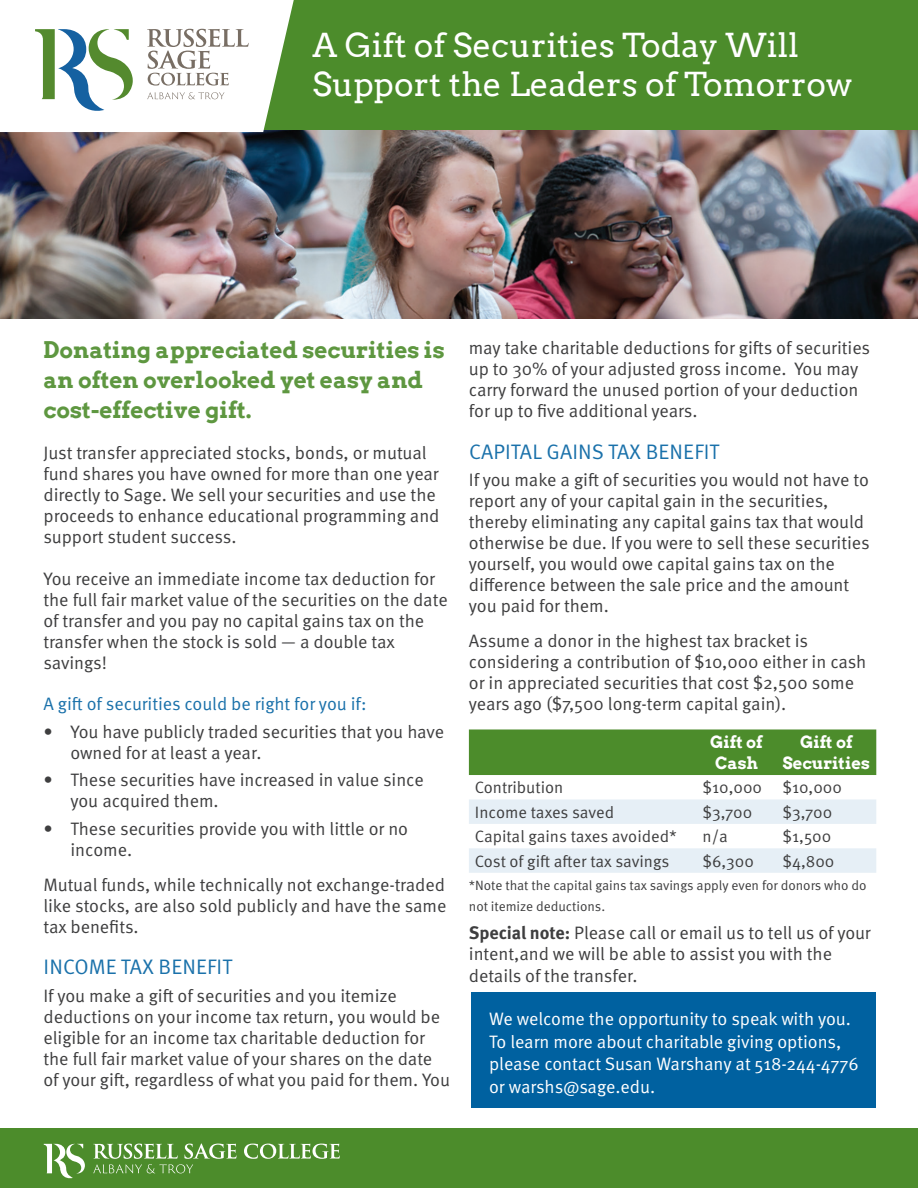
<style>
.page{position:relative;width:918px;height:1188px;background:#fff}
.page>*{position:absolute;margin:0;border:0;box-sizing:border-box;transform-origin:0 0}
.BODY_TEXT{font:33px/39px "Arvo";color:#fff}
.BODY_TEXT-2{font:700 22.5px/30px "Arvo";color:#5e9740}
.BODY_TEXT-3{font:21px "Meta Pro Norm";letter-spacing:.005em;color:#1a71aa}
.BODY_TEXT-4{font:18px/21px "Meta Pro Norm";letter-spacing:-.005em;color:#3e3e3f}
.BODY_TEXT-5{font:18px/22.5px "Meta Pro Norm";letter-spacing:-.005em;color:#fff}
.BODY_TEXT-6{font:18px "Meta Pro Norm";letter-spacing:-.005em;color:#1a71aa}
.BODY_TEXT-7{font:16.5px "Meta Pro Norm";color:#3e3e3f}
.BODY_TEXT-8{font:700 16.5px/21px "Arvo";color:#fff}
.BODY_TEXT-9{font:13.5px/21px "Meta Pro Norm";letter-spacing:-.005em;color:#3e3e3f}
.s1{font-family:"Meta Pro";font-weight:700}
</style>
<div class="page">
<img style="left:0;top:130px;width:918px;height:189px">
<div style="left:471px;top:992px;width:405px;height:115px;background:#0061a0"></div>
<div style="left:0;top:0;width:918px;height:130px;background:#4c8c2b"></div>
<div style="left:469px;top:729px;width:407px;height:46px;background:#4c8c2b"></div>
<svg style="left:469px;top:799px;width:407px;height:74px"></svg>
<div style="left:0;top:1128px;width:918px;height:60px;background:#4c8c2b"></div>
<svg style="left:44px;top:1143px;width:41px;height:35px"></svg>
<svg style="left:93px;top:1143px;width:143px;height:30px"></svg>
<svg style="left:244px;top:1144px;width:96px;height:15px"></svg>
<svg style="left:0;top:0;width:294px;height:132px;background:#e2e9e2"></svg>
<p class="BODY_TEXT" style="left:313px;top:25px;width:542px">A Gift of Securities Today Will<br>Support the Leaders of Tomorrow</p>
<p class="BODY_TEXT-2" style="left:44px;top:335px;width:403px">Donating appreciated securities is an often overlooked yet easy and cost-effective gift.</p>
<p class="BODY_TEXT-4" style="left:44px;top:441px;width:398px">Just transfer appreciated stocks, bonds, or mutual fund shares you have owned for more than one year directly to Sage. We sell your securities and use the proceeds to enhance educational programming and support student success.</p>
<p class="BODY_TEXT-4" style="left:44px;top:567px;width:406px">You receive an immediate income tax deduction for the full fair market value of the securities on the date of transfer and you pay no capital gains tax on the transfer when the stock is sold — a double tax savings!</p>
<p class="BODY_TEXT-6" style="left:44px;top:690px;width:324px">A gift of securities could be right for you if:</p>
<p class="BODY_TEXT-4" style="left:70px;top:720px;width:375px;text-indent:-27px">• You have publicly traded securities that you have owned for at least a year.</p>
<p class="BODY_TEXT-4" style="left:70px;top:768px;width:355px;text-indent:-27px">• These securities have increased in value since you acquired them.</p>
<p class="BODY_TEXT-4" style="left:70px;top:817px;width:339px;text-indent:-27px">• These securities provide you with little or no income.</p>
<p class="BODY_TEXT-4" style="left:44px;top:873px;width:404px;text-align:justify">Mutual funds, while technically not exchange-traded like stocks, are also sold publicly and have the same tax benefits.</p>
<p class="BODY_TEXT-3" style="left:44px;top:951px;width:190px">INCOME TAX BENEFIT</p>
<p class="BODY_TEXT-4" style="left:44px;top:984px;width:408px">If you make a gift of securities and you itemize deductions on your income tax return, you would be eligible for an income tax charitable deduction for the full fair market value of your shares on the date of your gift, regardless of what you paid for them. You</p>
<p class="BODY_TEXT-4" style="left:469px;top:337px;width:403px">may take charitable deductions for gifts of securities up to 30% of your adjusted gross income. You may carry forward the unused portion of your deduction for up to five additional years.</p>
<p class="BODY_TEXT-3" style="left:469px;top:436px;width:252px">CAPITAL GAINS TAX BENEFIT</p>
<p class="BODY_TEXT-4" style="left:469px;top:469px;width:402px">If you make a gift of securities you would not have to report any of your capital gain in the securities, thereby eliminating any capital gains tax that would otherwise be due. If you were to sell these securities yourself, you would owe capital gains tax on the difference between the sale price and the amount you paid for them.</p>
<p class="BODY_TEXT-4" style="left:469px;top:629px;width:399px">Assume a donor in the highest tax bracket is considering a contribution of $10,000 either in cash or in appreciated securities that cost $2,500 some years ago ($7,500 long-term capital gain).</p>
<p class="BODY_TEXT-8" style="left:710px;top:731px;width:54px">Gift of<br>Cash</p>
<p class="BODY_TEXT-8" style="left:783px;top:731px;width:89px;text-align:center">Gift of<br>Securities</p>
<p class="BODY_TEXT-7" style="left:475px;top:775px;width:90px">Contribution</p>
<p class="BODY_TEXT-7" style="left:703px;top:775px;width:61px">$10,000</p>
<p class="BODY_TEXT-7" style="left:783px;top:775px;width:61px">$10,000</p>
<p class="BODY_TEXT-7" style="left:475px;top:800px;width:141px">Income taxes saved</p>
<p class="BODY_TEXT-7" style="left:703px;top:800px;width:51px">$3,700</p>
<p class="BODY_TEXT-7" style="left:783px;top:800px;width:51px">$3,700</p>
<p class="BODY_TEXT-7" style="left:475px;top:824px;width:204px">Capital gains taxes avoided*</p>
<p class="BODY_TEXT-7" style="left:703px;top:824px;width:27px">n/a</p>
<p class="BODY_TEXT-7" style="left:783px;top:824px;width:50px">$1,500</p>
<p class="BODY_TEXT-7" style="left:475px;top:849px;width:196px">Cost of gift after tax savings</p>
<p class="BODY_TEXT-7" style="left:703px;top:849px;width:53px">$6,300</p>
<p class="BODY_TEXT-7" style="left:783px;top:849px;width:53px">$4,800</p>
<p class="BODY_TEXT-9" style="left:469px;top:874px;width:399px">*Note that the capital gains tax savings apply even for donors who do not itemize deductions.</p>
<p class="BODY_TEXT-4" style="left:469px;top:921px;width:403px;line-height:21.8px"><span class="s1">Special note:</span> Please call or email us to tell us of your intent,and we will be able to assist you with the details of the transfer.</p>
<p class="BODY_TEXT-5" style="left:489px;top:1006px;width:371px">We welcome the opportunity to speak with you.<br>To learn more about charitable giving options, please contact Susan Warshany at 518-244-4776 or warshs@sage.edu.</p>
</div>
